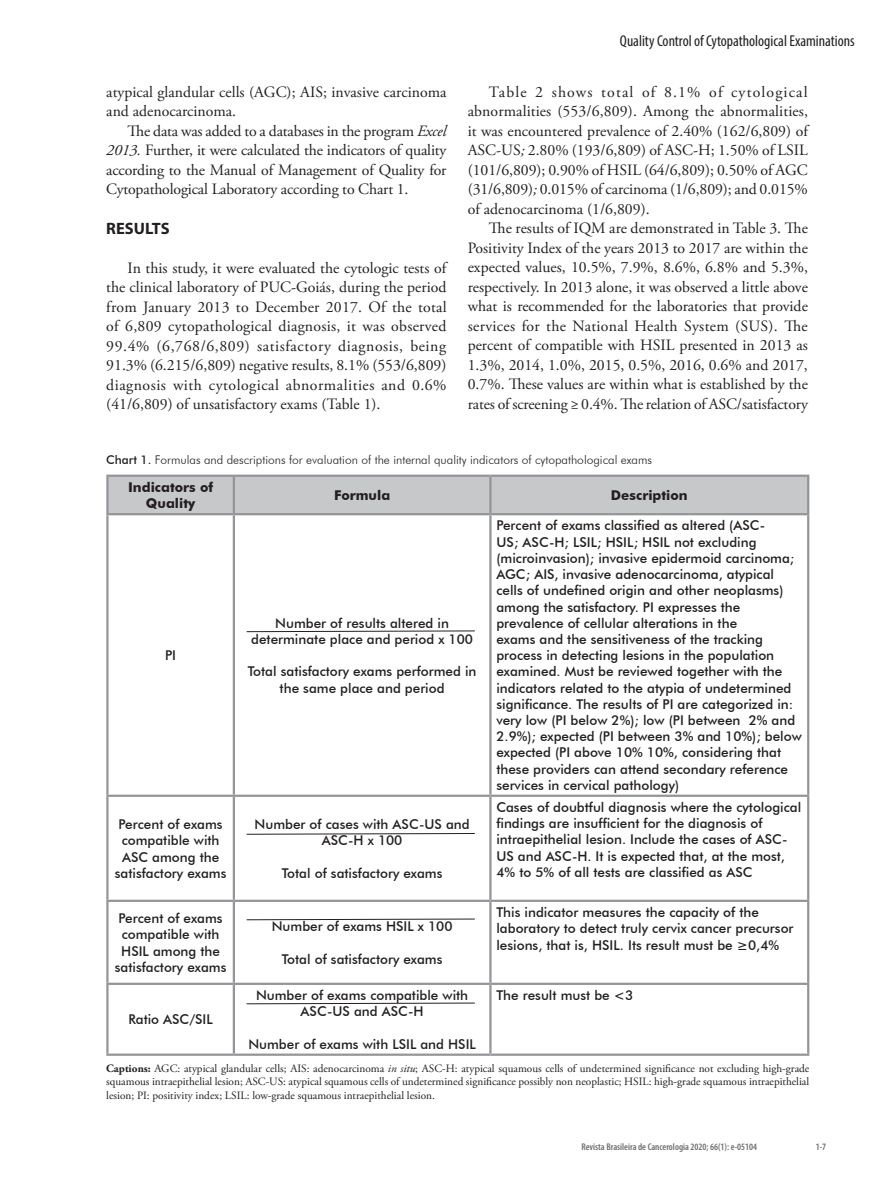
<style>
.page{position:relative;width:893px;height:1191px;background:#fff}
.page>*{position:absolute;margin:0;border:0;box-sizing:border-box;transform-origin:0 0}
.t1{font:700 16.5px "Myriad Pro";color:#231f20}
.t2{font:15.75px/19.5px "Adobe Garamond Pro";color:#231f20;text-align:justify}
.t3{font:condensed 15.75px "Myriad Pro";color:#231f20}
.t4{font:500 13.5px/16.2px "Futura BT";color:#231f20;text-align:center}
.t5{font:700 13.5px/16.2px "Futura BT";color:#231f20;text-align:center}
.t6{font:300 12px "Futura BT";color:#231f20}
.t7{font:11.25px/13.5px "Adobe Garamond Pro";color:#231f20;text-align:justify}
.t8{font:600 condensed 9.75px "Myriad Pro";color:#6c6d70}
.s1{font-style:italic}
.s2{font-weight:500}
.s3{font-weight:700}
</style>
<div class="page">
<div style="left:109px;top:477px;width:698px;height:36px;background:#c7c8ca"></div>
<hr style="left:106px;top:474px;width:128px;height:3px;background:#939598">
<hr style="left:106px;top:477px;width:3px;height:36px;background:#939598">
<hr style="left:234px;top:474px;width:256px;height:3px;background:#939598">
<hr style="left:233px;top:477px;width:2px;height:36px;background:#939598">
<hr style="left:490px;top:474px;width:319px;height:3px;background:#939598">
<hr style="left:489px;top:477px;width:3px;height:36px;background:#939598">
<hr style="left:807px;top:477px;width:2px;height:36px;background:#939598">
<hr style="left:106px;top:513px;width:128px;height:2px;background:#939598">
<hr style="left:106px;top:515px;width:3px;height:279px;background:#939598">
<hr style="left:234px;top:513px;width:256px;height:2px;background:#939598">
<hr style="left:233px;top:515px;width:2px;height:279px;background:#939598">
<hr style="left:490px;top:513px;width:319px;height:2px;background:#939598">
<hr style="left:489px;top:515px;width:3px;height:279px;background:#939598">
<hr style="left:807px;top:515px;width:2px;height:279px;background:#939598">
<hr style="left:106px;top:794px;width:128px;height:3px;background:#939598">
<hr style="left:106px;top:797px;width:3px;height:102px;background:#939598">
<hr style="left:234px;top:794px;width:256px;height:3px;background:#939598">
<hr style="left:233px;top:797px;width:2px;height:102px;background:#939598">
<hr style="left:490px;top:794px;width:319px;height:3px;background:#939598">
<hr style="left:489px;top:797px;width:3px;height:102px;background:#939598">
<hr style="left:807px;top:797px;width:2px;height:102px;background:#939598">
<hr style="left:106px;top:899px;width:128px;height:3px;background:#939598">
<hr style="left:106px;top:902px;width:3px;height:80px;background:#939598">
<hr style="left:234px;top:899px;width:256px;height:3px;background:#939598">
<hr style="left:233px;top:902px;width:2px;height:80px;background:#939598">
<hr style="left:490px;top:899px;width:319px;height:3px;background:#939598">
<hr style="left:489px;top:902px;width:3px;height:80px;background:#939598">
<hr style="left:807px;top:902px;width:2px;height:80px;background:#939598">
<hr style="left:106px;top:982px;width:128px;height:3px;background:#939598">
<hr style="left:106px;top:985px;width:3px;height:68px;background:#939598">
<hr style="left:234px;top:982px;width:256px;height:3px;background:#939598">
<hr style="left:233px;top:985px;width:2px;height:68px;background:#939598">
<hr style="left:490px;top:982px;width:319px;height:3px;background:#939598">
<hr style="left:489px;top:985px;width:3px;height:68px;background:#939598">
<hr style="left:807px;top:985px;width:2px;height:68px;background:#939598">
<hr style="left:106px;top:1053px;width:128px;height:2px;background:#939598">
<hr style="left:234px;top:1053px;width:256px;height:2px;background:#939598">
<hr style="left:490px;top:1053px;width:319px;height:2px;background:#939598">
<svg style="left:246px;top:630px;width:229px;height:2px"></svg>
<svg style="left:246px;top:833px;width:229px;height:2px"></svg>
<svg style="left:246px;top:918px;width:229px;height:2px"></svg>
<svg style="left:246px;top:1002px;width:229px;height:2px"></svg>
<p class="t2" style="left:106px;top:83px;width:342px">atypical glandular cells (AGC); AIS; invasive carcinoma and adenocarcinoma.</p>
<p class="t2" style="left:106px;top:122px;width:342px;text-indent:21px">The data was added to a databases in the program <span class="s1">Excel 2013.</span> Further, it were calculated the indicators of quality according to the Manual of Management of Quality for Cytopathological Laboratory according to Chart 1.</p>
<p class="t1" style="left:106px;top:217px;width:65px">RESULTS</p>
<p class="t2" style="left:106px;top:258px;width:342px;text-indent:21px">In this study, it were evaluated the cytologic tests of the clinical laboratory of PUC-Goiás, during the period from January 2013 to December 2017. Of the total of 6,809 cytopathological diagnosis, it was observed 99.4% (6,768/6,809) satisfactory diagnosis, being 91.3% (6.215/6,809) negative results, 8.1% (553/6,809) diagnosis with cytological abnormalities and 0.6% (41/6,809) of unsatisfactory exams (Table 1).</p>
<p class="t3" style="left:620px;top:31px;width:236px">Quality Control of Cytopathological Examinations</p>
<p class="t2" style="left:468px;top:83px;width:342px;text-indent:21px">Table 2 shows total of 8.1% of cytological abnormalities (553/6,809). Among the abnormalities, it was encountered prevalence of 2.40% (162/6,809) of ASC-US<span class="s1">;</span> 2.80% (193/6,809) of ASC-H; 1.50% of LSIL (101/6,809); 0.90% of HSIL (64/6,809); 0.50% of AGC (31/6,809)<span class="s1">;</span> 0.015% of carcinoma (1/6,809); and 0.015% of adenocarcinoma (1/6,809).</p>
<p class="t2" style="left:468px;top:219px;width:342px;text-indent:21px">The results of IQM are demonstrated in Table 3. The Positivity Index of the years 2013 to 2017 are within the expected values, 10.5%, 7.9%, 8.6%, 6.8% and 5.3%, respectively. In 2013 alone, it was observed a little above what is recommended for the laboratories that provide services for the National Health System (SUS). The percent of compatible with HSIL presented in 2013 as 1.3%, 2014, 1.0%, 2015, 0.5%, 2016, 0.6% and 2017, 0.7%. These values are within what is established by the rates of screening ≥ 0.4%. The relation of ASC/satisfactory</p>
<p class="t6" style="left:106px;top:453px;width:547px"><span class="s2">Chart 1.</span> Formulas and descriptions for evaluation of the internal quality indicators of cytopathological exams</p>
<p class="t5" style="left:128px;top:479px;width:87px">Indicators of<br>Quality</p>
<p class="t5" style="left:334px;top:487px;width:58px">Formula</p>
<p class="t5" style="left:611px;top:487px;width:78px">Description</p>
<p class="t4" style="left:165px;top:647px;width:13px">PI</p>
<p class="t4" style="left:251px;top:614px;width:223px">Number of results altered in determinate place and period x 100</p>
<p class="t4" style="left:248px;top:663px;width:230px">Total satisfactory exams performed in the same place and period</p>
<p class="t4" style="left:115px;top:816px;width:113px">Percent of exams compatible with<br>ASC among the satisfactory exams</p>
<p class="t4" style="left:255px;top:816px;width:216px">Number of cases with ASC-US and<br>ASC-H x 100</p>
<p class="t4" style="left:282px;top:864px;width:162px">Total of satisfactory exams</p>
<p class="t4" style="left:115px;top:910px;width:113px">Percent of exams compatible with<br>HSIL among the satisfactory exams</p>
<p class="t4" style="left:272px;top:918px;width:182px">Number of exams HSIL x 100</p>
<p class="t4" style="left:282px;top:950px;width:162px">Total of satisfactory exams</p>
<p class="t4" style="left:128px;top:1011px;width:86px">Ratio ASC/SIL</p>
<p class="t4" style="left:256px;top:987px;width:214px">Number of exams compatible with<br>ASC-US and ASC-H</p>
<p class="t4" style="left:248px;top:1035px;width:229px">Number of exams with LSIL and HSIL</p>
<p class="t4" style="left:496px;top:517px;width:307px;text-align:left">Percent of exams classified as altered (ASC-<br>US; ASC-H; LSIL; HSIL; HSIL not excluding (microinvasion); invasive epidermoid carcinoma; AGC; AIS, invasive adenocarcinoma, atypical cells of undefined origin and other neoplasms) among the satisfactory. PI expresses the prevalence of cellular alterations in the<br>exams and the sensitiveness of the tracking process in detecting lesions in the population examined. Must be reviewed together with the indicators related to the atypia of undetermined significance. The results of PI are categorized in: very low (PI below 2%); low (PI between 2% and 2.9%); expected (PI between 3% and 10%); below expected (PI above 10% 10%, considering that these providers can attend secondary reference services in cervical pathology)</p>
<p class="t4" style="left:496px;top:799px;width:306px;text-align:left">Cases of doubtful diagnosis where the cytological findings are insufficient for the diagnosis of intraepithelial lesion. Include the cases of ASC-US and ASC-H. It is expected that, at the most, 4% to 5% of all tests are classified as ASC</p>
<p class="t4" style="left:496px;top:904px;width:299px;text-align:left">This indicator measures the capacity of the laboratory to detect truly cervix cancer precursor lesions, that is, HSIL. Its result must be ≥0,4%</p>
<p class="t4" style="left:496px;top:987px;width:138px">The result must be &lt;3</p>
<p class="t7" style="left:106px;top:1062px;width:705px"><span class="s3">Captions:</span> AGC: atypical glandular cells; AIS: adenocarcinoma <span class="s1">in situ</span>; ASC-H: atypical squamous cells of undetermined significance not excluding high-grade squamous intraepithelial lesion; ASC-US: atypical squamous cells of undetermined significance possibly non neoplastic; HSIL: high-grade squamous intraepithelial lesion; PI: positivity index; LSIL: low-grade squamous intraepithelial lesion.</p>
<p class="t8" style="left:581px;top:1141px;width:177px">Revista Brasileira de Cancerologia 2020; 66(1): e-05104</p>
<p class="t8" style="left:816px;top:1141px;width:12px">1-7</p>
</div>
